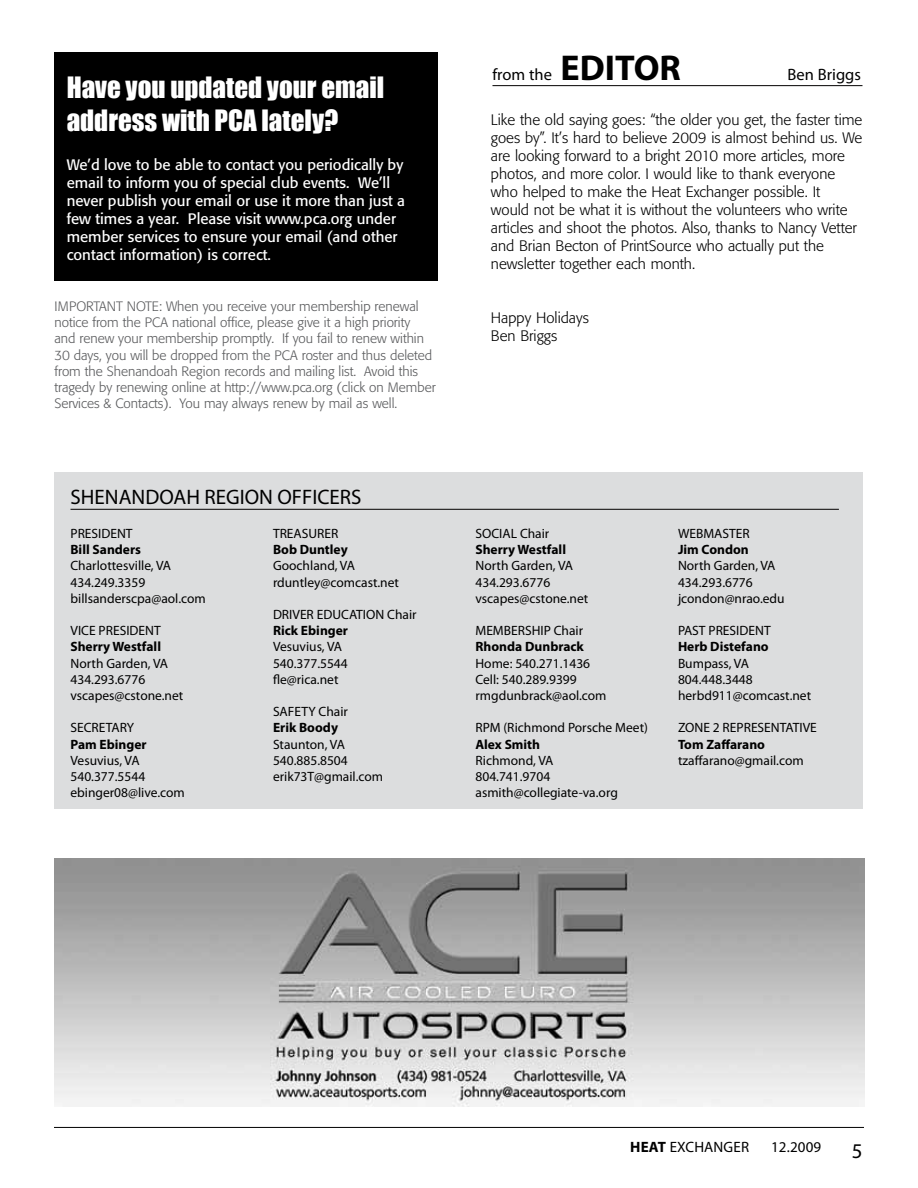
<style>
.page{position:relative;width:918px;height:1188px;background:#fff}
.page>*{position:absolute;margin:0;border:0;box-sizing:border-box;transform-origin:0 0}
.t1{font:27px/32.4px "Impact";color:#fff}
.t2{font:21px "Myriad Pro";color:#000}
.t3{font:16.5px "Myriad Pro";color:#000}
.t4{font:300 15px/18px "Formata";color:#000}
.t5{font:15px/18px "Formata";color:#fff}
.t6{font:15px "Myriad Pro";letter-spacing:.01em;color:#000}
.t7{font:13.5px/16.2px "Myriad Pro";color:#000}
.t8{font:300 13.5px/16.2px "Formata";color:#58595b}
.t9{font:700 13.5px "Myriad Pro";color:#000}
.s1{font-weight:700;font-size:36px}
.s2{font-weight:700}
</style>
<div class="page">
<div style="left:54px;top:473px;width:808px;height:336px;background:#dcddde"></div>
<hr style="left:54px;top:1127px;width:810px;height:1px;background:#000">
<img style="left:54px;top:859px;width:810px;height:248px">
<hr style="left:492px;top:85px;width:370px;height:1px;background:#030000">
<hr style="left:70px;top:509px;width:769px;height:1px;background:#030000">
<div style="left:54px;top:52px;width:384px;height:229px;background:#000"></div>
<h1 class="t1" style="left:67px;top:71px;width:319px">Have you updated your email address with PCA lately?</h1>
<p class="t5" style="left:67px;top:156px;width:340px">We’d love to be able to contact you periodically by email to inform you of special club events. We’ll never publish your email or use it more than just a few times a year. Please visit www.pca.org under member services to ensure your email (and other contact information) is correct.</p>
<p class="t8" style="left:54px;top:298px;width:383px">IMPORTANT NOTE: When you receive your membership renewal notice from the PCA national office, please give it a high priority<br>and renew your membership promptly. If you fail to renew within 30 days, you will be dropped from the PCA roster and thus deleted from the Shenandoah Region records and mailing list. Avoid this tragedy by renewing online at http://www.pca.org (click on Member Services &amp; Contacts). You may always renew by mail as well.</p>
<h2 class="t2" style="left:70px;top:484px;width:293px">SHENANDOAH REGION OFFICERS</h2>
<p class="t7" style="left:70px;top:525px;width:64px">PRESIDENT</p>
<p class="t9" style="left:70px;top:541px;width:72px">Bill Sanders</p>
<p class="t7" style="left:70px;top:558px;width:137px">Charlottesville, VA<br>434.249.3359 billsanderscpa@aol.com</p>
<p class="t7" style="left:70px;top:622px;width:92px">VICE PRESIDENT</p>
<p class="t9" style="left:70px;top:638px;width:92px">Sherry Westfall</p>
<p class="t7" style="left:70px;top:655px;width:114px">North Garden, VA<br>434.293.6776 vscapes@cstone.net</p>
<p class="t7" style="left:70px;top:720px;width:65px">SECRETARY</p>
<p class="t9" style="left:70px;top:735px;width:78px">Pam Ebinger</p>
<p class="t7" style="left:70px;top:752px;width:116px">Vesuvius, VA<br>540.377.5544 ebinger08@live.com</p>
<p class="t7" style="left:273px;top:525px;width:67px">TREASURER</p>
<p class="t9" style="left:273px;top:541px;width:76px">Bob Duntley</p>
<p class="t7" style="left:273px;top:558px;width:127px">Goochland, VA rduntley@comcast.net</p>
<p class="t7" style="left:273px;top:606px;width:145px">DRIVER EDUCATION Chair</p>
<p class="t9" style="left:273px;top:622px;width:77px">Rick Ebinger</p>
<p class="t7" style="left:273px;top:639px;width:76px">Vesuvius, VA<br>540.377.5544 fle@rica.net</p>
<p class="t7" style="left:273px;top:703px;width:77px">SAFETY Chair</p>
<p class="t9" style="left:273px;top:719px;width:67px">Erik Boody</p>
<p class="t7" style="left:273px;top:736px;width:112px">Staunton, VA<br>540.885.8504 erik73T@gmail.com</p>
<p class="t3" style="left:492px;top:65px;width:190px">from the <span class="s1">EDITOR</span></p>
<p class="t3" style="left:787px;top:65px;width:75px">Ben Briggs</p>
<p class="t4" style="left:491px;top:111px;width:373px">Like the old saying goes: “the older you get, the faster time goes by”. It’s hard to believe 2009 is almost behind us. We are looking forward to a bright 2010 more articles, more photos, and more color. I would like to thank everyone who helped to make the Heat Exchanger possible. It<br>would not be what it is without the volunteers who write articles and shoot the photos. Also, thanks to Nancy Vetter and Brian Becton of PrintSource who actually put the newsletter together each month.</p>
<p class="t4" style="left:491px;top:309px;width:99px">Happy Holidays<br>Ben Briggs</p>
<p class="t7" style="left:476px;top:525px;width:75px">SOCIAL Chair</p>
<p class="t9" style="left:476px;top:541px;width:92px">Sherry Westfall</p>
<p class="t7" style="left:476px;top:558px;width:114px">North Garden, VA<br>434.293.6776 vscapes@cstone.net</p>
<p class="t7" style="left:476px;top:622px;width:109px">MEMBERSHIP Chair</p>
<p class="t9" style="left:476px;top:638px;width:110px">Rhonda Dunbrack</p>
<p class="t7" style="left:476px;top:655px;width:133px">Home: 540.271.1436<br>Cell: 540.289.9399 rmgdunbrack@aol.com</p>
<p class="t7" style="left:476px;top:720px;width:174px">RPM (Richmond Porsche Meet)</p>
<p class="t9" style="left:476px;top:735px;width:66px">Alex Smith</p>
<p class="t7" style="left:476px;top:752px;width:144px">Richmond, VA<br>804.741.9704 asmith@collegiate-va.org</p>
<p class="t7" style="left:678px;top:525px;width:73px">WEBMASTER</p>
<p class="t9" style="left:678px;top:541px;width:72px">Jim Condon</p>
<p class="t7" style="left:678px;top:558px;width:108px">North Garden, VA<br>434.293.6776 jcondon@nrao.edu</p>
<p class="t7" style="left:678px;top:622px;width:94px">PAST PRESIDENT</p>
<p class="t9" style="left:678px;top:638px;width:92px">Herb Distefano</p>
<p class="t7" style="left:678px;top:655px;width:135px">Bumpass, VA<br>804.448.3448 herbd911@comcast.net</p>
<p class="t7" style="left:678px;top:720px;width:140px">ZONE 2 REPRESENTATIVE</p>
<p class="t9" style="left:678px;top:735px;width:89px">Tom Zaffarano</p>
<p class="t7" style="left:678px;top:752px;width:127px">tzaffarano@gmail.com</p>
<p class="t6" style="left:630px;top:1138px;width:120px"><span class="s2">HEAT</span> EXCHANGER</p>
<p class="t6" style="left:771px;top:1138px;width:52px">12.2009</p>
<h2 class="t2" style="left:852px;top:1138px;width:12px">5</h2>
</div>
